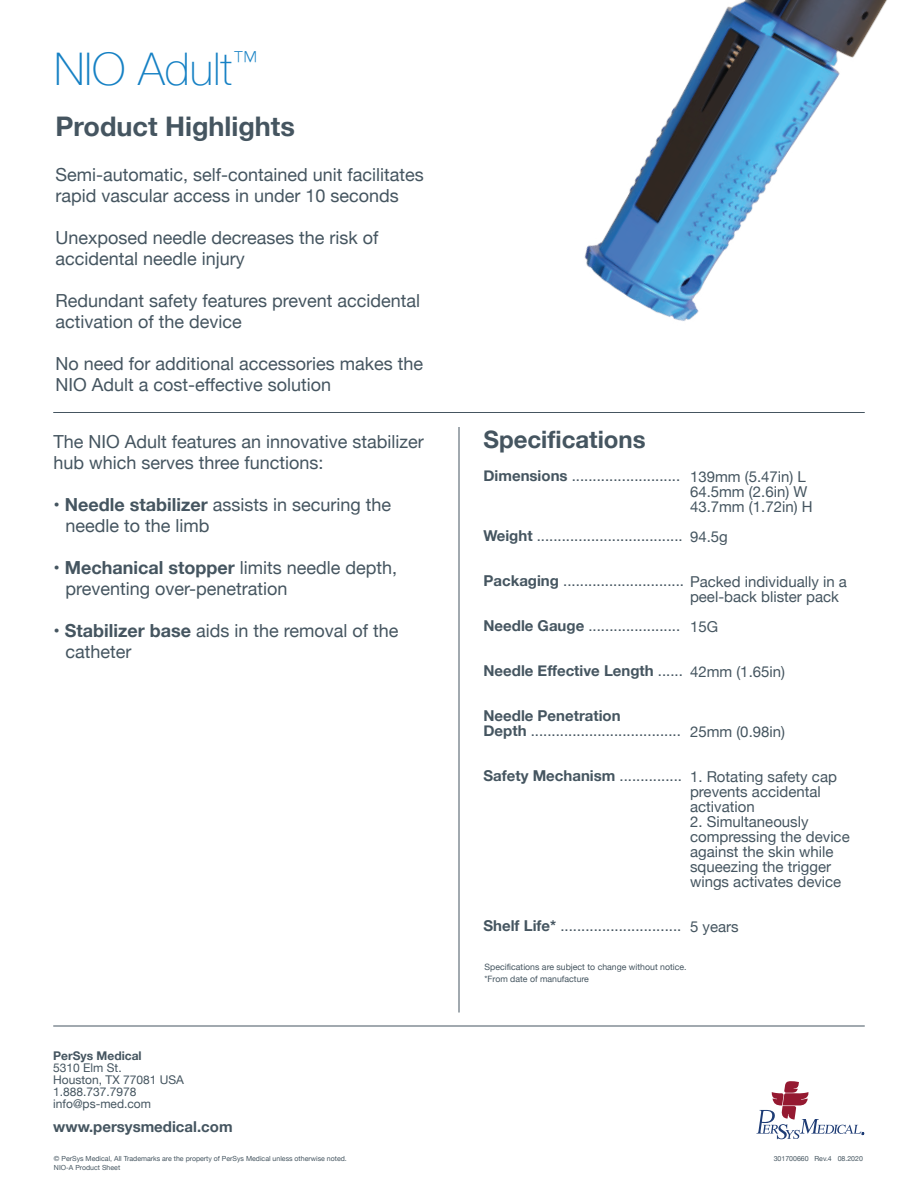
<style>
.page{position:relative;width:918px;height:1188px;background:#fff}
.page>*{position:absolute;margin:0;border:0;box-sizing:border-box;transform-origin:0 0}
.t1{font:100 45px "Helvetica Neue";color:#1681c4}
.t2{font:700 27px "Helvetica Neue";color:#455560}
.t3{font:700 24px "Helvetica Neue";color:#455560}
.t4{font:18px/21px "Helvetica Neue";color:#455560}
.t5{font:15px/15px "Helvetica Neue";color:#455560}
.t6{font:700 15px "Helvetica Neue";color:#455560}
.t7{font:12px/12px "Helvetica Neue";color:#455560}
.t8{font:700 12px "Helvetica Neue";color:#455560}
.t9{font:8.7px "Helvetica Neue";color:#455560}
.t10{font:7.05px/9px "Helvetica Neue";color:#455560}
.s1{font-weight:700}
.s2{font-weight:400}
</style>
<div class="page">
<img style="left:584px;top:0;width:303px;height:321px">
<svg style="left:756px;top:1081px;width:108px;height:58px"></svg>
<hr style="left:53px;top:412px;width:812px;height:1px;background:#455560">
<hr style="left:459px;top:427px;width:1px;height:586px;background:#455560">
<hr style="left:53px;top:1026px;width:812px;height:1px;background:#455560">
<h1 class="t1" style="left:54px;top:35px;width:206px">NIO Adult<sup>™</sup></h1>
<h2 class="t2" style="left:56px;top:105px;width:241px">Product Highlights</h2>
<p class="t4" style="left:56px;top:165px;width:370px">Semi-automatic, self-contained unit facilitates rapid vascular access in under 10 seconds</p>
<p class="t4" style="left:56px;top:228px;width:325px">Unexposed needle decreases the risk of accidental needle injury</p>
<p class="t4" style="left:56px;top:291px;width:366px">Redundant safety features prevent accidental activation of the device</p>
<p class="t4" style="left:56px;top:354px;width:369px">No need for additional accessories makes the<br>NIO Adult a cost-effective solution</p>
<p class="t4" style="left:54px;top:433px;width:372px">The NIO Adult features an innovative stabilizer hub which serves three functions:</p>
<p class="t4" style="left:66px;top:496px;width:327px;text-indent:-12px">• <span class="s1">Needle stabilizer</span> assists in securing the needle to the limb</p>
<p class="t4" style="left:66px;top:559px;width:333px;text-indent:-12px">• <span class="s1">Mechanical stopper</span> limits needle depth, preventing over-penetration</p>
<p class="t4" style="left:66px;top:622px;width:334px;text-indent:-12px">• <span class="s1">Stabilizer base</span> aids in the removal of the catheter</p>
<p class="t8" style="left:53px;top:1046px;width:90px">PerSys Medical</p>
<p class="t7" style="left:53px;top:1062px;width:132px">5310 Elm St.<br>Houston, TX 77081 USA<br>1.888.737.7978 info@ps-med.com</p>
<p class="t6" style="left:53px;top:1115px;width:181px">www.persysmedical.com</p>
<p class="t10" style="left:54px;top:1154px;width:294px">© PerSys Medical, All Trademarks are the property of PerSys Medical unless otherwise noted.<br>NIO-A Product Sheet</p>
<h3 class="t3" style="left:484px;top:421px;width:164px">Specifications</h3>
<p class="t5" style="left:484px;top:469px;width:198px"><span class="s1">Dimensions</span> ..........................</p>
<p class="t5" style="left:690px;top:470px;width:124px">139mm (5.47in) L<br>64.5mm (2.6in) W<br>43.7mm (1.72in) H</p>
<p class="t5" style="left:690px;top:530px;width:39px">94.5g</p>
<p class="t5" style="left:484px;top:529px;width:201px"><span class="s1">Weight</span> ...................................</p>
<p class="t5" style="left:484px;top:574px;width:365px"><span class="s1">Packaging</span> ............................. Packed individually in a</p>
<p class="t5" style="left:484px;top:619px;width:198px"><span class="s1">Needle Gauge</span> ......................</p>
<p class="t6" style="left:484px;top:659px;width:201px">Needle Effective Length <span class="s2">......</span></p>
<p class="t5" style="left:484px;top:709px;width:199px"><span class="s1">Needle Penetration<br>Depth</span> ....................................</p>
<p class="t6" style="left:484px;top:764px;width:200px">Safety Mechanism <span class="s2">...............</span></p>
<p class="t5" style="left:690px;top:583px;width:150px;line-height:30px">peel-back blister pack<br>15G</p>
<p class="t5" style="left:690px;top:665px;width:97px">42mm (1.65in)</p>
<p class="t5" style="left:690px;top:725px;width:97px">25mm (0.98in)</p>
<p class="t5" style="left:690px;top:770px;width:148px">1. Rotating safety cap prevents accidental activation</p>
<p class="t5" style="left:690px;top:815px;width:161px">2. Simultaneously compressing the device against the skin while squeezing the trigger wings activates device</p>
<p class="t5" style="left:690px;top:920px;width:50px">5 years</p>
<p class="t5" style="left:484px;top:919px;width:199px"><span class="s1">Shelf Life*</span> .............................</p>
<p class="t9" style="left:484px;top:961px;width:204px">Specifications are subject to change without notice.</p>
<p class="t9" style="left:484px;top:973px;width:106px">*From date of manufacture</p>
<p class="t10" style="left:774px;top:1154px;width:91px">301700660 Rev.4 08.2020</p>
</div>
